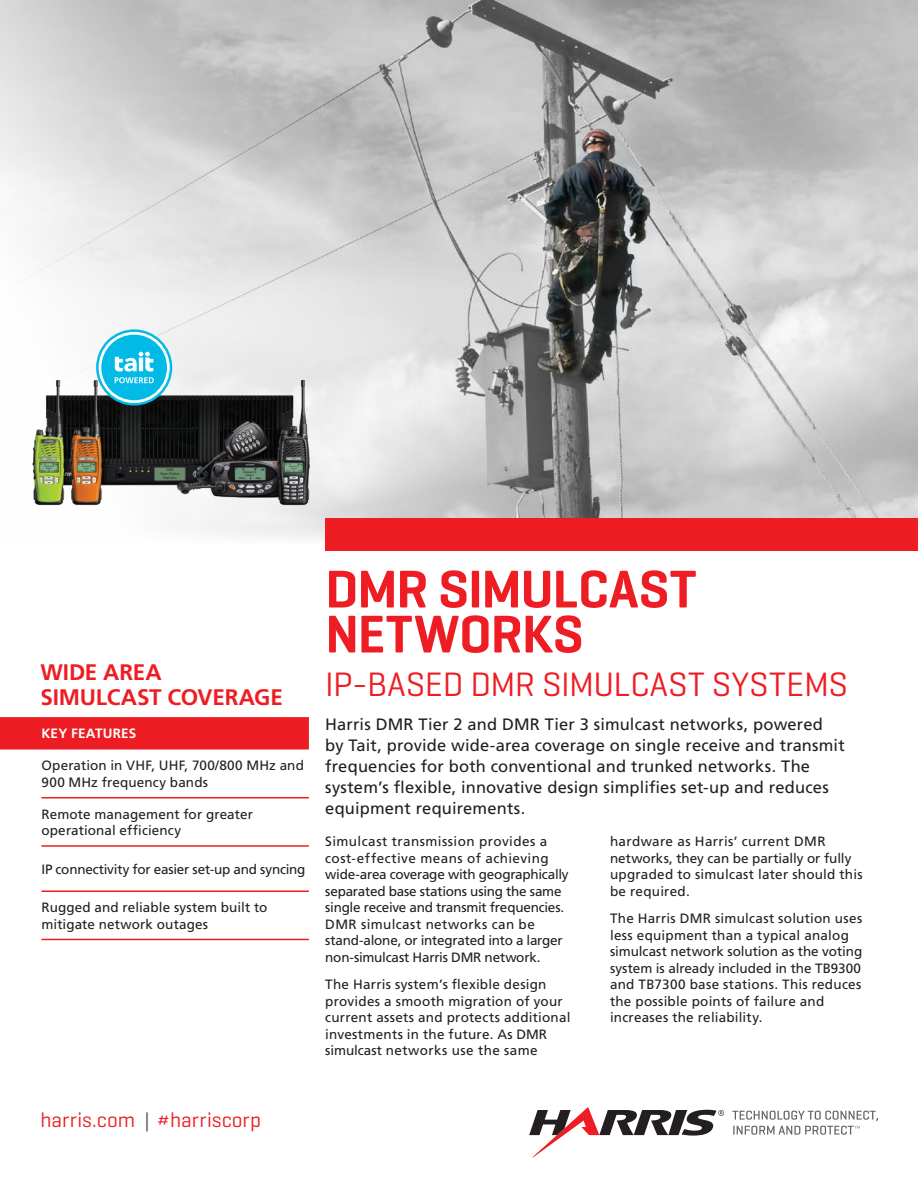
<style>
.page{position:relative;width:918px;height:1188px;background:#fff}
.page>*{position:absolute;margin:0;border:0;box-sizing:border-box;transform-origin:0 0}
.t1{font:600 54px/45px "Geogrotesque";letter-spacing:-.015em;color:#ee1d23}
.t2{font:34.5px "Geogrotesque";letter-spacing:-.005em;color:#ee1d23}
.t3{font:700 22.5px/25.5px "Frutiger LT Std";letter-spacing:-.01em;color:#ee1d23}
.t4{font:21px "Geogrotesque";letter-spacing:.005em;color:#ee1d23}
.INTRO_PARAGRAPH__11p{font:16.5px/21px "Frutiger LT Std";letter-spacing:.01em;color:#231f20}
.BODY_TEXT__9pt_12pt{font:13.5px/16.5px "Frutiger LT Std";letter-spacing:.01em;color:#231f20}
.BODY_TEXT__9pt_12pt-2{font:13.5px/16.5px "Frutiger LT Std";letter-spacing:-.01em;color:#231f20}
.BODY_TEXT__9pt_12pt-3{font:13.5px "Frutiger LT Std";letter-spacing:-.015em;color:#231f20}
.Benefits_Facts_Title{font:700 13.5px "Frutiger LT Std";letter-spacing:.015em;color:#fff}
.s1{color:#5f6369}
</style>
<div class="page">
<svg style="left:529px;top:1107px;width:195px;height:51px"></svg>
<svg style="left:732px;top:1111px;width:146px;height:24px"></svg>
<img style="left:0;top:0;width:918px;height:540px">
<img style="left:21px;top:367px;width:303px;height:151px">
<svg style="left:96px;top:329px;width:76px;height:77px"></svg>
<div style="left:0;top:717px;width:309px;height:33px;background:#ee1d23"></div>
<hr style="left:41px;top:797px;width:268px;height:1px;background:#ee1d23">
<hr style="left:41px;top:845px;width:268px;height:2px;background:#ee1d23">
<hr style="left:41px;top:890px;width:268px;height:2px;background:#ee1d23">
<hr style="left:41px;top:939px;width:268px;height:1px;background:#ee1d23">
<div style="left:325px;top:518px;width:593px;height:33px;background:#ee1d23"></div>
<h3 class="t3" style="left:40px;top:659px;width:244px">WIDE AREA<br>SIMULCAST COVERAGE</h3>
<p class="Benefits_Facts_Title" style="left:41px;top:726px;width:96px">KEY FEATURES</p>
<h4 class="BODY_TEXT__9pt_12pt" style="left:41px;top:758px;width:264px">Operation in VHF, UHF, 700/800 MHz and<br>900 MHz frequency bands</h4>
<h4 class="BODY_TEXT__9pt_12pt" style="left:41px;top:806px;width:213px">Remote management for greater operational efficiency</h4>
<h4 class="BODY_TEXT__9pt_12pt-3" style="left:41px;top:861px;width:266px">IP connectivity for easier set-up and syncing</h4>
<h4 class="BODY_TEXT__9pt_12pt" style="left:41px;top:899px;width:228px">Rugged and reliable system built to mitigate network outages</h4>
<h1 class="t1" style="left:325px;top:566px;width:373px">DMR SIMULCAST<br>NETWORKS</h1>
<h2 class="t2" style="left:325px;top:663px;width:524px">IP-BASED DMR SIMULCAST SYSTEMS</h2>
<p class="INTRO_PARAGRAPH__11p" style="left:325px;top:714px;width:521px">Harris DMR Tier 2 and DMR Tier 3 simulcast networks, powered by Tait, provide wide-area coverage on single receive and transmit frequencies for both conventional and trunked networks. The system’s flexible, innovative design simplifies set-up and reduces equipment requirements.</p>
<p class="BODY_TEXT__9pt_12pt-2" style="left:325px;top:833px;width:245px">Simulcast transmission provides a cost-effective means of achieving wide-area coverage with geographically separated base stations using the same single receive and transmit frequencies.<br>DMR simulcast networks can be stand-alone, or integrated into a larger non-simulcast Harris DMR network.</p>
<p class="BODY_TEXT__9pt_12pt" style="left:325px;top:976px;width:247px">The Harris system’s flexible design provides a smooth migration of your current assets and protects additional investments in the future. As DMR simulcast networks use the same</p>
<p class="BODY_TEXT__9pt_12pt" style="left:610px;top:833px;width:254px">hardware as Harris’ current DMR networks, they can be partially or fully upgraded to simulcast later should this be required.</p>
<p class="BODY_TEXT__9pt_12pt" style="left:610px;top:910px;width:254px">The Harris DMR simulcast solution uses less equipment than a typical analog simulcast network solution as the voting system is already included in the TB9300 and TB7300 base stations. This reduces the possible points of failure and increases the reliability.</p>
<h3 class="t4" style="left:40px;top:1107px;width:222px">harris.com <span class="s1">|</span> #harriscorp</h3>
</div>
